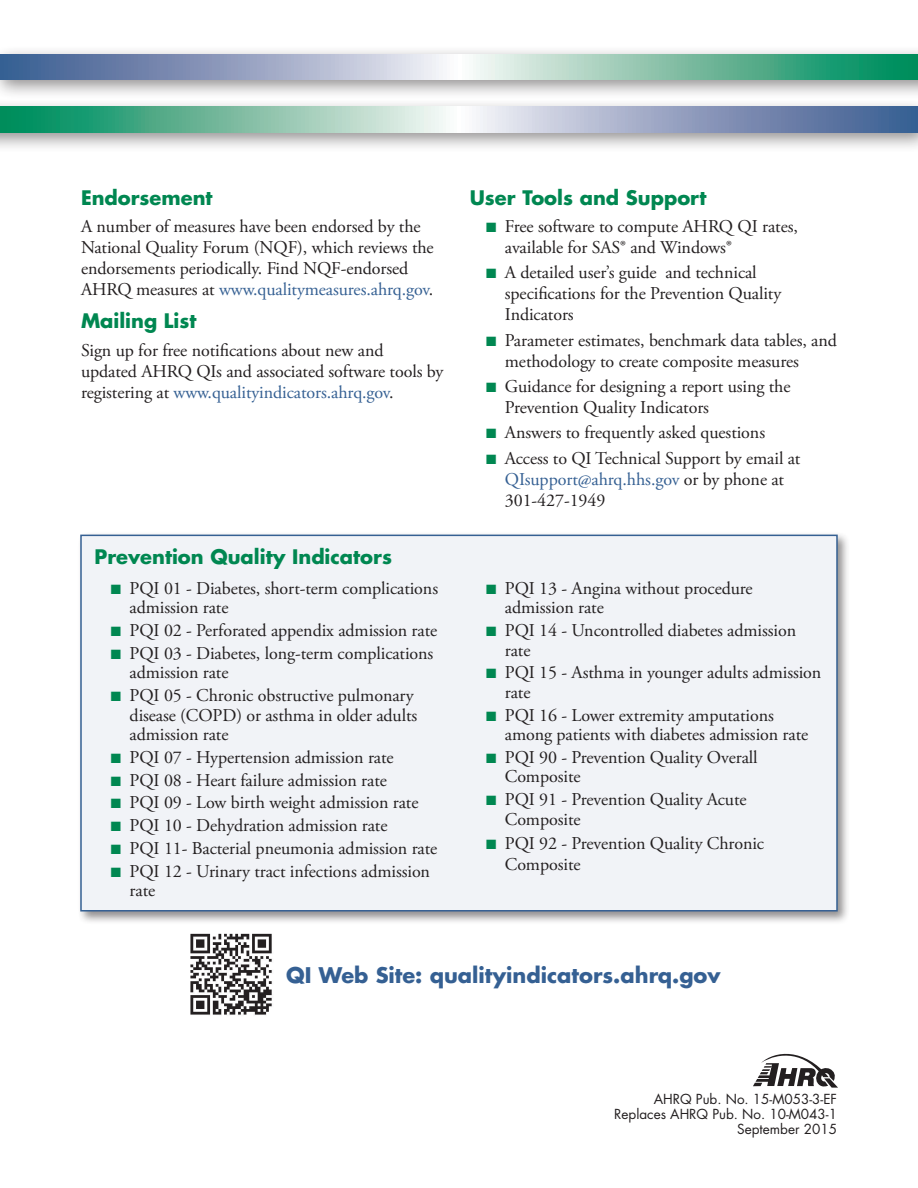
<style>
.page{position:relative;width:918px;height:1188px;background:#fff}
.page>*{position:absolute;margin:0;border:0;box-sizing:border-box;transform-origin:0 0}
.Text{font:700 21px "Futura";color:#356093}
.Green_Heads{font:700 19.5px "Futura";color:#008751}
.Text-2{font:18px/21px "Adobe Garamond Pro";letter-spacing:-.005em;color:#231f20}
.Secondary_Head{font:13.5px/15px "Futura";color:#231f20;text-align:right}
.s1{color:#356093}
.s2{color:#008751}
</style>
<div class="page">
<img style="left:190px;top:933px;width:82px;height:82px">
<div style="left:77px;top:531px;width:774px;height:393px;background:#231f20;opacity:.5"></div>
<div style="left:80px;top:535px;width:758px;height:377px;background:#f1f3f7;border:2px solid #356093"></div>
<svg style="left:753px;top:1054px;width:85px;height:34px"></svg>
<div style="left:0;top:44px;width:918px;height:57px;background:#231f20;opacity:.5"></div>
<svg style="left:0;top:54px;width:918px;height:26px"></svg>
<div style="left:0;top:97px;width:918px;height:57px;background:#231f20;opacity:.5"></div>
<svg style="left:0;top:107px;width:918px;height:26px"></svg>
<p class="Green_Heads" style="left:81px;top:184px;width:133px">Endorsement</p>
<p class="Text-2" style="left:81px;top:216px;width:354px">A number of measures have been endorsed by the National Quality Forum (NQF), which reviews the endorsements periodically. Find NQF-endorsed AHRQ measures at <span class="s1">www.qualitymeasures.ahrq.gov</span>.</p>
<p class="Green_Heads" style="left:81px;top:308px;width:117px">Mailing List</p>
<p class="Text-2" style="left:81px;top:340px;width:364px">Sign up for free notifications about new and updated AHRQ QIs and associated software tools by registering at <span class="s1">www.qualityindicators.ahrq.gov</span>.</p>
<p class="Green_Heads" style="left:94px;top:544px;width:299px">Prevention Quality Indicators</p>
<p class="Text-2" style="left:130px;top:579px;width:310px;line-height:19.5px;text-indent:-19px"><span class="s2">■</span> PQI 01 - Diabetes, short-term complications admission rate</p>
<p class="Text-2" style="left:111px;top:621px;width:328px"><span class="s2">■</span> PQI 02 - Perforated appendix admission rate</p>
<p class="Text-2" style="left:130px;top:644px;width:305px;line-height:19.5px;text-indent:-19px"><span class="s2">■</span> PQI 03 - Diabetes, long-term complications admission rate</p>
<p class="Text-2" style="left:130px;top:686px;width:289px;line-height:19.5px;text-indent:-19px"><span class="s2">■</span> PQI 05 - Chronic obstructive pulmonary disease (COPD) or asthma in older adults admission rate</p>
<p class="Text-2" style="left:111px;top:747px;width:284px"><span class="s2">■</span> PQI 07 - Hypertension admission rate</p>
<p class="Text-2" style="left:111px;top:770px;width:278px"><span class="s2">■</span> PQI 08 - Heart failure admission rate</p>
<p class="Text-2" style="left:111px;top:793px;width:309px"><span class="s2">■</span> PQI 09 - Low birth weight admission rate</p>
<p class="Text-2" style="left:111px;top:816px;width:278px"><span class="s2">■</span> PQI 10 - Dehydration admission rate</p>
<p class="Text-2" style="left:111px;top:838px;width:328px"><span class="s2">■</span> PQI 11- Bacterial pneumonia admission rate</p>
<p class="Text-2" style="left:130px;top:862px;width:302px;line-height:19.5px;text-indent:-19px"><span class="s2">■</span> PQI 12 - Urinary tract infections admission rate</p>
<p class="Green_Heads" style="left:470px;top:184px;width:238px">User Tools and Support</p>
<p class="Text-2" style="left:505px;top:216px;width:295px;text-indent:-19px"><span class="s2">■</span> Free software to compute AHRQ QI rates, available for SAS® and Windows®</p>
<p class="Text-2" style="left:505px;top:263px;width:278px;text-indent:-19px"><span class="s2">■</span> A detailed user’s guide and technical specifications for the Prevention Quality<br>Indicators</p>
<p class="Text-2" style="left:505px;top:330px;width:334px;text-indent:-19px"><span class="s2">■</span> Parameter estimates, benchmark data tables, and methodology to create composite measures</p>
<p class="Text-2" style="left:505px;top:376px;width:287px;text-indent:-19px"><span class="s2">■</span> Guidance for designing a report using the<br>Prevention Quality Indicators</p>
<p class="Text-2" style="left:486px;top:423px;width:281px"><span class="s2">■</span> Answers to frequently asked questions</p>
<p class="Text-2" style="left:505px;top:448px;width:297px;text-indent:-19px"><span class="s2">■</span> Access to QI Technical Support by email at<br><span class="s1">QIsupport@ahrq.hhs.gov</span> or by phone at<br>301-427-1949</p>
<p class="Text-2" style="left:505px;top:579px;width:249px;line-height:19.5px;text-indent:-19px"><span class="s2">■</span> PQI 13 - Angina without procedure admission rate</p>
<p class="Text-2" style="left:505px;top:621px;width:293px;line-height:19.5px;text-indent:-19px"><span class="s2">■</span> PQI 14 - Uncontrolled diabetes admission rate</p>
<p class="Text-2" style="left:505px;top:664px;width:318px;line-height:19.5px;text-indent:-19px"><span class="s2">■</span> PQI 15 - Asthma in younger adults admission rate</p>
<p class="Text-2" style="left:505px;top:706px;width:305px;line-height:19.5px;text-indent:-19px"><span class="s2">■</span> PQI 16 - Lower extremity amputations among patients with diabetes admission rate</p>
<p class="Text-2" style="left:505px;top:748px;width:254px;line-height:19.5px;text-indent:-19px"><span class="s2">■</span> PQI 90 - Prevention Quality Overall<br>Composite</p>
<p class="Text-2" style="left:505px;top:790px;width:243px;line-height:19.5px;text-indent:-19px"><span class="s2">■</span> PQI 91 - Prevention Quality Acute<br>Composite</p>
<p class="Text-2" style="left:505px;top:833px;width:261px;text-indent:-19px"><span class="s2">■</span> PQI 92 - Prevention Quality Chronic<br>Composite</p>
<p class="Text" style="left:286px;top:961px;width:436px">QI Web Site: qualityindicators.ahrq.gov</p>
<p class="Secondary_Head" style="left:614px;top:1092px;width:224px">AHRQ Pub. No. 15-M053-3-EF<br>Replaces AHRQ Pub. No. 10-M043-1<br>September 2015</p>
</div>
